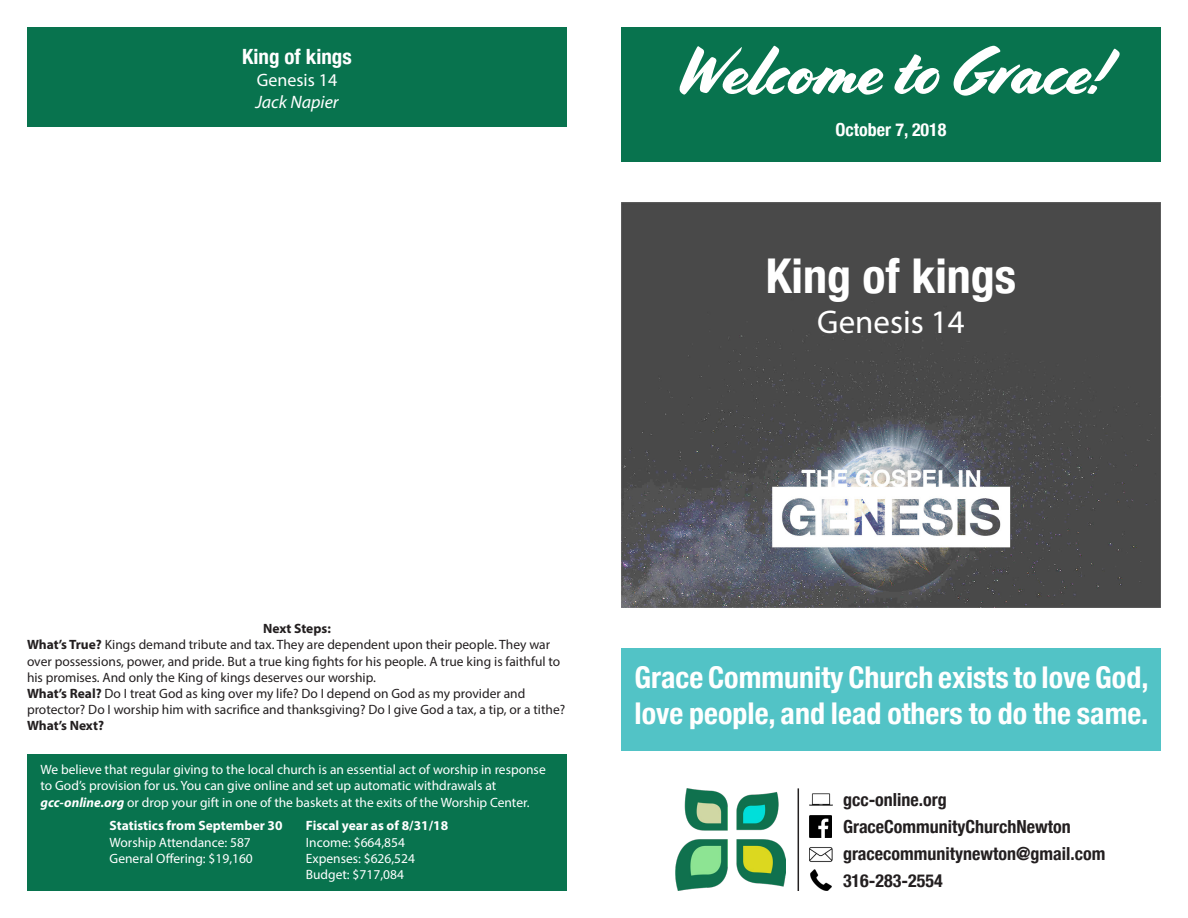
<style>
.page{position:relative;width:1188px;height:918px;background:#fff}
.page>*{position:absolute;margin:0;border:0;box-sizing:border-box;transform-origin:0 0}
.t1{font:67.5px "Cortado";color:#fff}
.t2{font:700 condensed 48px "Helvetica Neue";color:#fff}
.t3{font:33px "Myriad Pro";color:#fff}
.t4{font:700 condensed 30px/36px "Helvetica Neue";color:#fff}
.t5{font:700 condensed 21px "Helvetica Neue";color:#fff}
.t6{font:700 condensed 18px "Helvetica Neue";color:#231f20}
.t7{font:700 condensed 18px "Helvetica Neue";color:#fff}
.t8{font:italic 18px "Myriad Pro";color:#fff}
.t9{font:18px "Myriad Pro";color:#fff}
.t10{font:13.5px/16.2px "Myriad Pro";color:#231f20}
.t11{font:13.5px/16.2px "Myriad Pro";color:#fff}
.t12{font:700 13.5px "Myriad Pro";color:#fff}
.t13{font:700 13.5px "Myriad Pro";letter-spacing:-.005em;color:#231f20}
.s1{font-weight:700}
.s2{font-weight:700;font-style:italic}
</style>
<div class="page">
<div style="left:27px;top:27px;width:540px;height:100px;background:#08734e"></div>
<div style="left:27px;top:754px;width:540px;height:137px;background:#08734e"></div>
<img style="left:621px;top:203px;width:540px;height:405px">
<div style="left:621px;top:648px;width:540px;height:103px;background:#52c3c6"></div>
<img style="left:675px;top:788px;width:110px;height:103px">
<hr style="left:798px;top:788px;width:1px;height:103px;background:#231f20">
<img style="left:809px;top:793px;width:23px;height:13px">
<img style="left:809px;top:847px;width:23px;height:43px">
<img style="left:810px;top:816px;width:22px;height:22px">
<div style="left:621px;top:27px;width:540px;height:135px;background:#08734e"></div>
<p class="t5" style="left:242px;top:40px;width:111px">King of kings</p>
<p class="t9" style="left:257px;top:69px;width:82px">Genesis 14</p>
<p class="t8" style="left:255px;top:91px;width:85px">Jack Napier</p>
<p class="t1" style="left:675px;top:32px;width:433px">Welcome to Grace!</p>
<p class="t7" style="left:835px;top:115px;width:113px">October 7, 2018</p>
<p class="t2" style="left:766px;top:237px;width:252px">King of kings</p>
<p class="t3" style="left:817px;top:302px;width:149px">Genesis 14</p>
<p class="t13" style="left:263px;top:620px;width:69px">Next Steps:</p>
<p class="t10" style="left:27px;top:636px;width:535px"><span class="s1">What’s True?</span> Kings demand tribute and tax. They are dependent upon their people. They war over possessions, power, and pride. But a true king fights for his people. A true king is faithful to his promises. And only the King of kings deserves our worship.</p>
<p class="t10" style="left:27px;top:685px;width:540px"><span class="s1">What’s Real?</span> Do I treat God as king over my life? Do I depend on God as my provider and protector? Do I worship him with sacrifice and thanksgiving? Do I give God a tax, a tip, or a tithe?</p>
<p class="t13" style="left:27px;top:717px;width:79px">What’s Next?</p>
<p class="t11" style="left:40px;top:761px;width:507px">We believe that regular giving to the local church is an essential act of worship in response to God’s provision for us. You can give online and set up automatic withdrawals at</p>
<p class="t11" style="left:40px;top:794px;width:491px"><span class="s2">gcc-online.org</span> or drop your gift in one of the baskets at the exits of the Worship Center.</p>
<p class="t12" style="left:110px;top:817px;width:175px">Statistics from September 30</p>
<p class="t11" style="left:110px;top:834px;width:143px">Worship Attendance: 587</p>
<p class="t11" style="left:110px;top:850px;width:145px">General Offering: $19,160</p>
<p class="t12" style="left:306px;top:817px;width:144px">Fiscal year as of 8/31/18</p>
<p class="t11" style="left:306px;top:834px;width:101px">Income: $664,854</p>
<p class="t11" style="left:306px;top:850px;width:111px">Expenses: $626,524</p>
<p class="t11" style="left:306px;top:866px;width:100px">Budget: $717,084</p>
<p class="t4" style="left:634px;top:657px;width:516px">Grace Community Church exists to love God, love people, and lead others to do the same.</p>
<p class="t6" style="left:843px;top:784px;width:105px">gcc-online.org</p>
<p class="t6" style="left:843px;top:811px;width:229px">GraceCommunityChurchNewton</p>
<p class="t6" style="left:843px;top:838px;width:264px">gracecommunitynewton@gmail.com</p>
<p class="t6" style="left:843px;top:865px;width:101px">316-283-2554</p>
</div>
